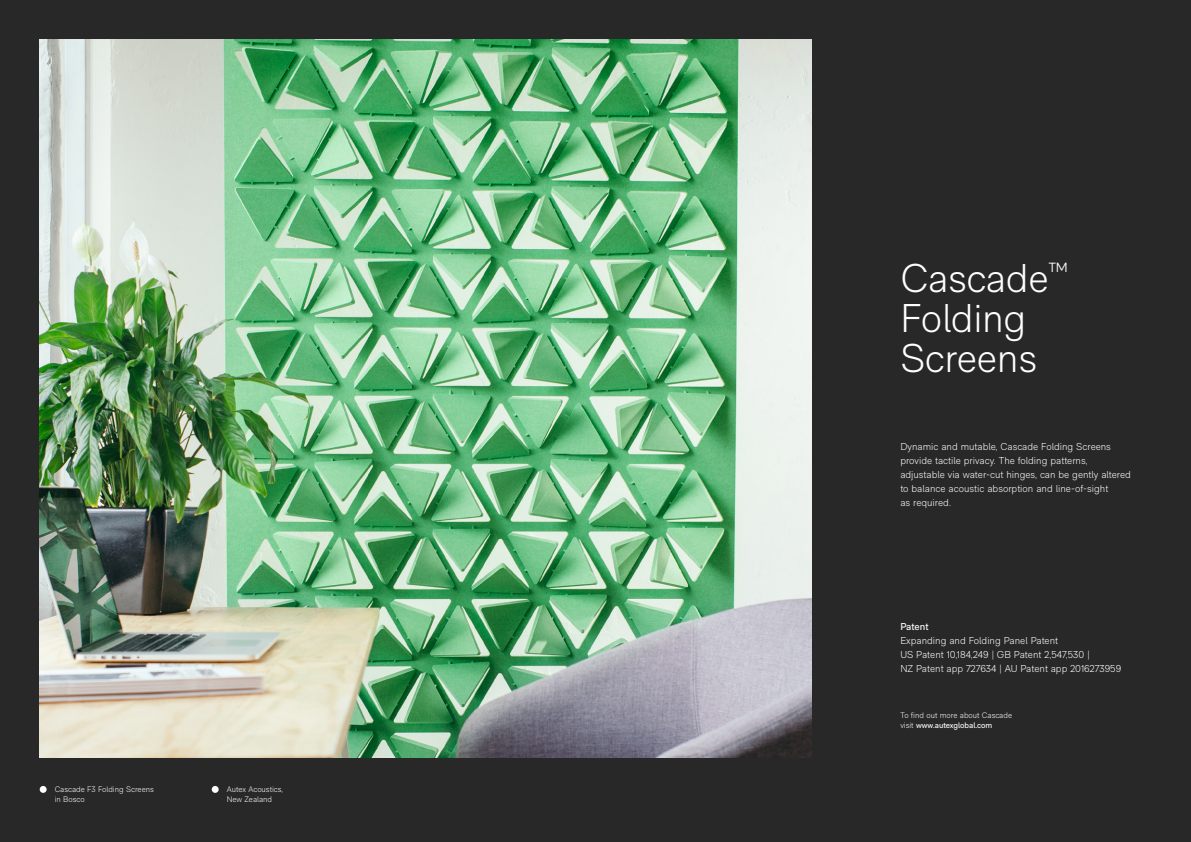
<style>
.page{position:relative;width:1191px;height:842px;background:#292829}
.page>*{position:absolute;margin:0;border:0;box-sizing:border-box;transform-origin:0 0}
.t1{font:300 40px/40px "RM Neue";letter-spacing:-.01em;color:#fff}
.t2{font:300 10px/14px "RM Neue";color:#fff}
.t3{font:10px "RM Neue";color:#fff}
.t4{font:300 8px/10px "RM Neue";color:#fff}
.s1{font-weight:400}
</style>
<div class="page">
<div style="left:40px;top:786px;width:7px;height:7px;background:#fff;border-radius:50%"></div>
<div style="left:212px;top:786px;width:7px;height:7px;background:#fff;border-radius:50%"></div>
<img style="left:40px;top:40px;width:772px;height:717px">
<p class="t4" style="left:55px;top:784px;width:101px">Cascade F3 Folding Screens in Bosco</p>
<p class="t4" style="left:227px;top:784px;width:58px">Autex Acoustics,<br>New Zealand</p>
<h1 class="t1" style="left:900px;top:258px;width:169px">Cascade<sup>™<br></sup>Folding<br>Screens</h1>
<p class="t2" style="left:900px;top:440px;width:232px">Dynamic and mutable, Cascade Folding Screens provide tactile privacy. The folding patterns, adjustable via water-cut hinges, can be gently altered to balance acoustic absorption and line-of-sight<br>as required.</p>
<p class="t3" style="left:900px;top:621px;width:30px">Patent</p>
<p class="t2" style="left:900px;top:634px;width:222px">Expanding and Folding Panel Patent<br>US Patent 10,184,249 | GB Patent 2,547,530 |<br>NZ Patent app 727634 | AU Patent app 2016273959</p>
<p class="t4" style="left:900px;top:710px;width:113px">To find out more about Cascade visit <span class="s1">www.autexglobal.com</span></p>
</div>
